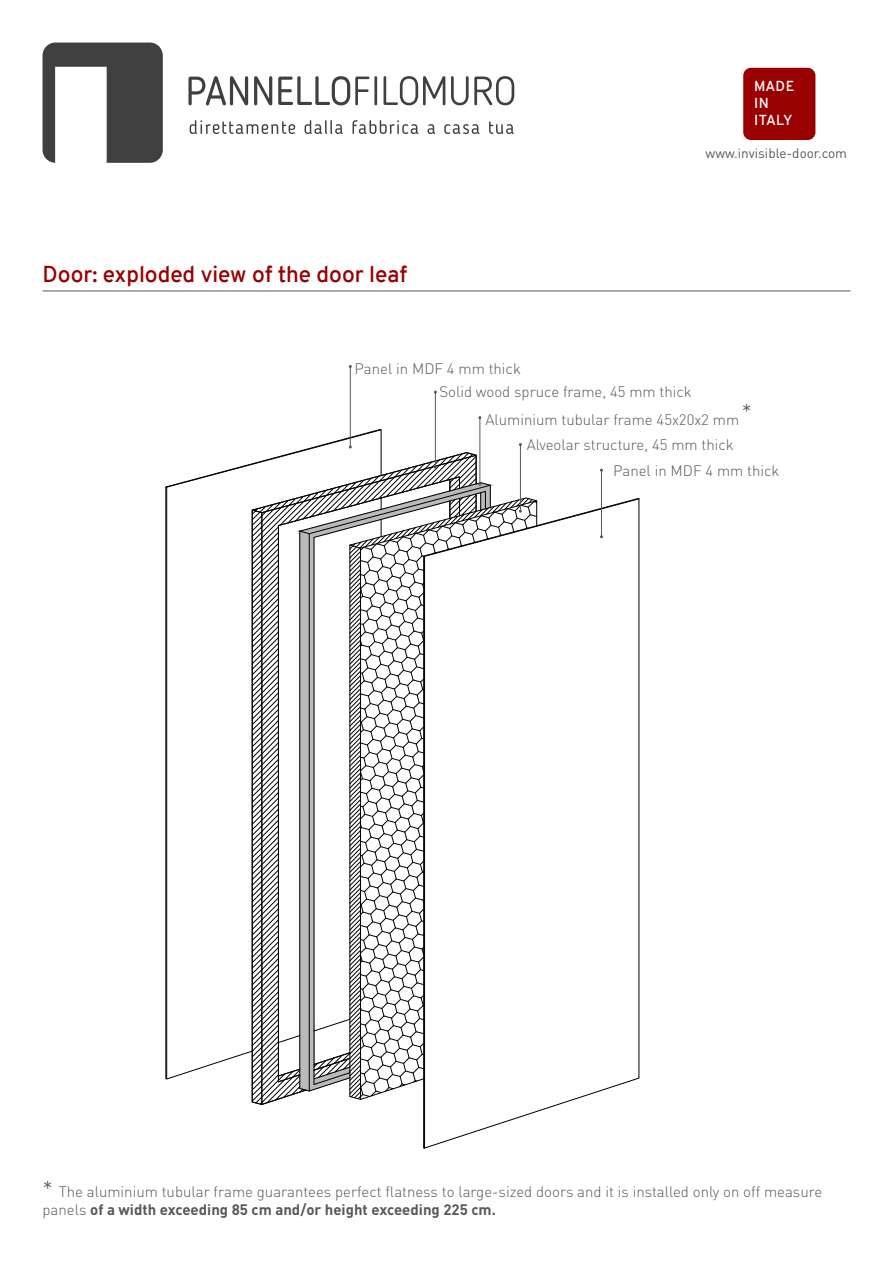
<style>
.page{position:relative;width:893px;height:1263px;background:#fff}
.page>*{position:absolute;margin:0;border:0;box-sizing:border-box;transform-origin:0 0}
.t1{font:600 22.5px "Overpass";color:#900}
.t2{font:300 22.5px "DIN Pro";color:#57585a}
.t3{font:300 15px/18px "DIN Pro";color:#57585a}
.t4{font:600 14.1px/17px "Overpass";letter-spacing:.01em;color:#fff}
.t5{font:13.5px "DIN Pro";color:#57585a}
.s1{font-size:22.5px}
.s2{font-weight:700}
</style>
<div class="page">
<div style="left:743px;top:68px;width:72px;height:72px;background:#900;border-radius:8px"></div>
<svg style="left:43px;top:43px;width:120px;height:120px"></svg>
<svg style="left:188px;top:76px;width:60px;height:29px"></svg>
<svg style="left:254px;top:76px;width:18px;height:29px"></svg>
<svg style="left:278px;top:76px;width:91px;height:29px"></svg>
<hr style="left:374px;top:76px;width:3px;height:29px;background:#404041">
<svg style="left:384px;top:76px;width:61px;height:29px"></svg>
<svg style="left:451px;top:76px;width:63px;height:29px"></svg>
<svg style="left:190px;top:120px;width:105px;height:14px"></svg>
<svg style="left:305px;top:120px;width:38px;height:14px"></svg>
<svg style="left:353px;top:120px;width:65px;height:14px"></svg>
<svg style="left:427px;top:124px;width:8px;height:10px"></svg>
<svg style="left:444px;top:124px;width:35px;height:10px"></svg>
<svg style="left:489px;top:121px;width:25px;height:13px"></svg>
<svg style="left:424px;top:498px;width:215px;height:650px"></svg>
<hr style="left:601px;top:470px;width:1px;height:67px;background:#57585a">
<hr style="left:479px;top:418px;width:1px;height:66px;background:#57585a">
<hr style="left:435px;top:392px;width:1px;height:75px;background:#57585a">
<hr style="left:350px;top:366px;width:1px;height:81px;background:#57585a">
<svg style="left:166px;top:443px;width:371px;height:662px"></svg>
<hr style="left:43px;top:291px;width:807px;height:1px;background:#57585a">
<p class="t4" style="left:754px;top:78px;width:42px">MADE<br>IN<br>ITALY</p>
<p class="t5" style="left:706px;top:144px;width:143px">www.invisible-door.com</p>
<p class="t1" style="left:43px;top:258px;width:366px">Door: exploded view of the door leaf</p>
<p class="t3" style="left:355px;top:359px;width:168px">Panel in MDF 4 mm thick</p>
<p class="t3" style="left:439px;top:382px;width:254px">Solid wood spruce frame, 45 mm thick</p>
<p class="t2" style="left:742px;top:397px;width:12px">*</p>
<p class="t3" style="left:485px;top:410px;width:255px">Aluminium tubular frame 45x20x2 mm</p>
<p class="t3" style="left:527px;top:435px;width:209px">Alveolar structure, 45 mm thick</p>
<p class="t3" style="left:613px;top:461px;width:168px">Panel in MDF 4 mm thick</p>
<p class="t3" style="left:43px;top:1182px;width:781px"><span class="s1">*</span> The aluminium tubular frame guarantees perfect flatness to large-sized doors and it is installed only on off measure panels <span class="s2">of a width exceeding 85 cm and/or height exceeding 225 cm.</span></p>
</div>
